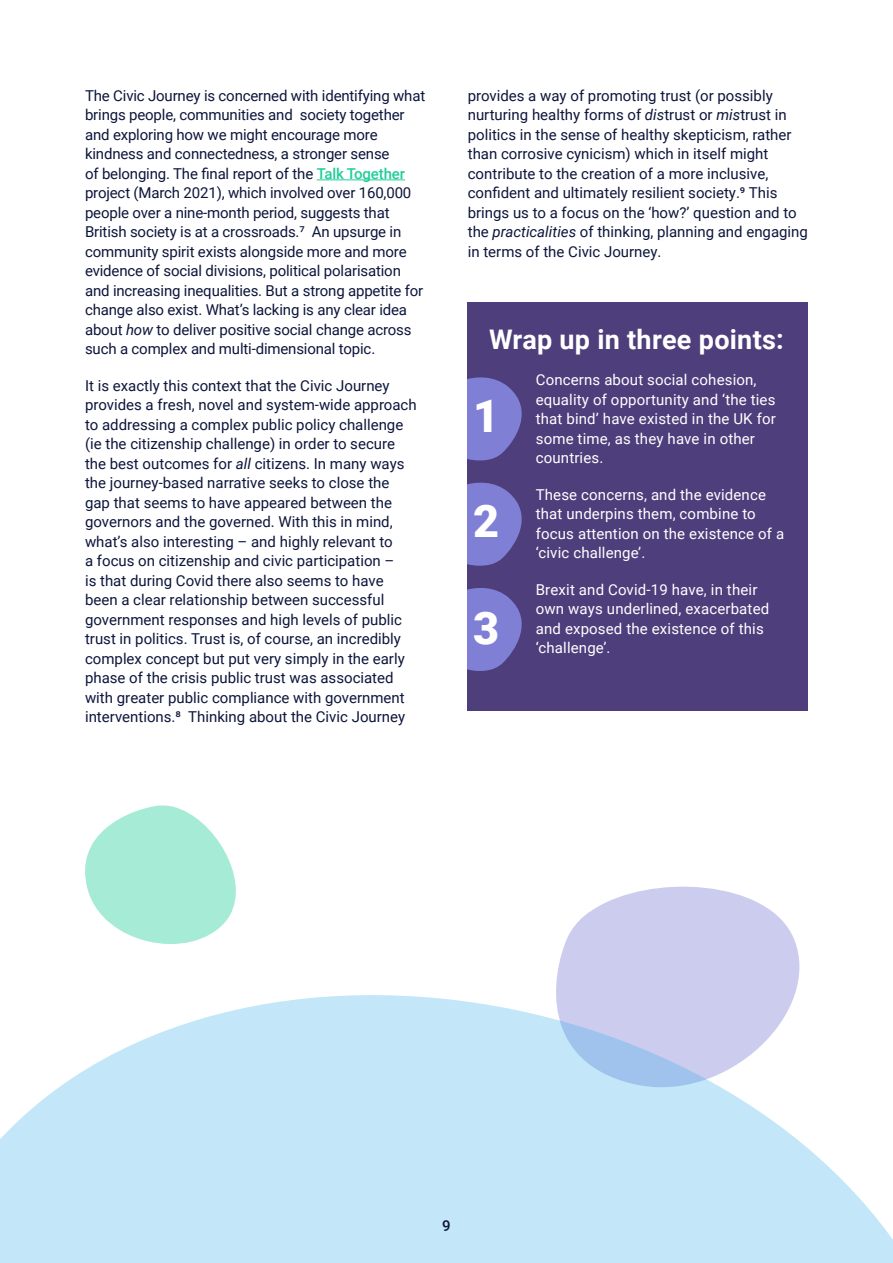
<style>
.page{position:relative;width:893px;height:1263px;background:#fff}
.page>*{position:absolute;margin:0;border:0;box-sizing:border-box;transform-origin:0 0}
.Body_Copy{font:900 45px "Roboto";color:#fff}
.Body_Copy-2{font:700 27px "Roboto";letter-spacing:.01em;color:#fff}
.Body_Copy-3{font:15px/19.5px "Roboto";color:#0d153b}
.Body_Copy-4{font:15px/19.5px "Roboto";letter-spacing:.01em;color:#fff}
.t1{font:500 15px "Roboto";color:#0d153b}
.s1{font-weight:500;color:#20ce98}
.s2{font-style:italic}
</style>
<div class="page">
<hr style="left:317px;top:179px;width:88px;height:1px;background:#20ce98">
<div style="left:468px;top:302px;width:340px;height:408px;background:#4f3e7c"></div>
<svg style="left:468px;top:588px;width:54px;height:83px"></svg>
<svg style="left:468px;top:377px;width:54px;height:189px"></svg>
<svg style="left:0;top:886px;width:893px;height:377px;fill:#c3e6f8"></svg>
<svg style="left:72px;top:805px;width:182px;height:157px"></svg>
<p class="Body_Copy-3" style="left:85px;top:85px;width:342px">The Civic Journey is concerned with identifying what brings people, communities and society together and exploring how we might encourage more kindness and connectedness, a stronger sense<br>of belonging. The final report of the <span class="s1">Talk Together </span>project (March 2021), which involved over 160,000 people over a nine-month period, suggests that British society is at a crossroads.7 An upsurge in community spirit exists alongside more and more evidence of social divisions, political polarisation and increasing inequalities. But a strong appetite for change also exist. What’s lacking is any clear idea about <span class="s2">how</span> to deliver positive social change across such a complex and multi-dimensional topic.</p>
<p class="Body_Copy-3" style="left:85px;top:375px;width:333px">It is exactly this context that the Civic Journey provides a fresh, novel and system-wide approach to addressing a complex public policy challenge (ie the citizenship challenge) in order to secure the best outcomes for <span class="s2">all</span> citizens. In many ways the journey-based narrative seeks to close the gap that seems to have appeared between the governors and the governed. With this in mind, what’s also interesting – and highly relevant to<br>a focus on citizenship and civic participation –<br>is that during Covid there also seems to have been a clear relationship between successful government responses and high levels of public trust in politics. Trust is, of course, an incredibly complex concept but put very simply in the early phase of the crisis public trust was associated with greater public compliance with government interventions.8 Thinking about the Civic Journey</p>
<p class="Body_Copy-3" style="left:468px;top:85px;width:342px">provides a way of promoting trust (or possibly nurturing healthy forms of <span class="s2">dis</span>trust or <span class="s2">mis</span>trust in politics in the sense of healthy skepticism, rather than corrosive cynicism) which in itself might contribute to the creation of a more inclusive, confident and ultimately resilient society.9 This brings us to a focus on the ‘how?’ question and to the <span class="s2">practicalities</span> of thinking, planning and engaging in terms of the Civic Journey.</p>
<p class="Body_Copy-2" style="left:489px;top:320px;width:296px">Wrap up in three points:</p>
<p class="Body_Copy-4" style="left:536px;top:370px;width:242px">Concerns about social cohesion, equality of opportunity and ‘the ties that bind’ have existed in the UK for some time, as they have in other countries.</p>
<p class="Body_Copy-4" style="left:536px;top:484px;width:250px">These concerns, and the evidence that underpins them, combine to focus attention on the existence of a ‘civic challenge’.</p>
<p class="Body_Copy-4" style="left:536px;top:579px;width:235px">Brexit and Covid-19 have, in their own ways underlined, exacerbated and exposed the existence of this ‘challenge’.</p>
<p class="Body_Copy" style="left:473px;top:385px;width:28px">1</p>
<p class="Body_Copy" style="left:473px;top:490px;width:28px">2</p>
<p class="Body_Copy" style="left:473px;top:596px;width:28px">3</p>
<p class="t1" style="left:442px;top:1215px;width:10px">9</p>
</div>
